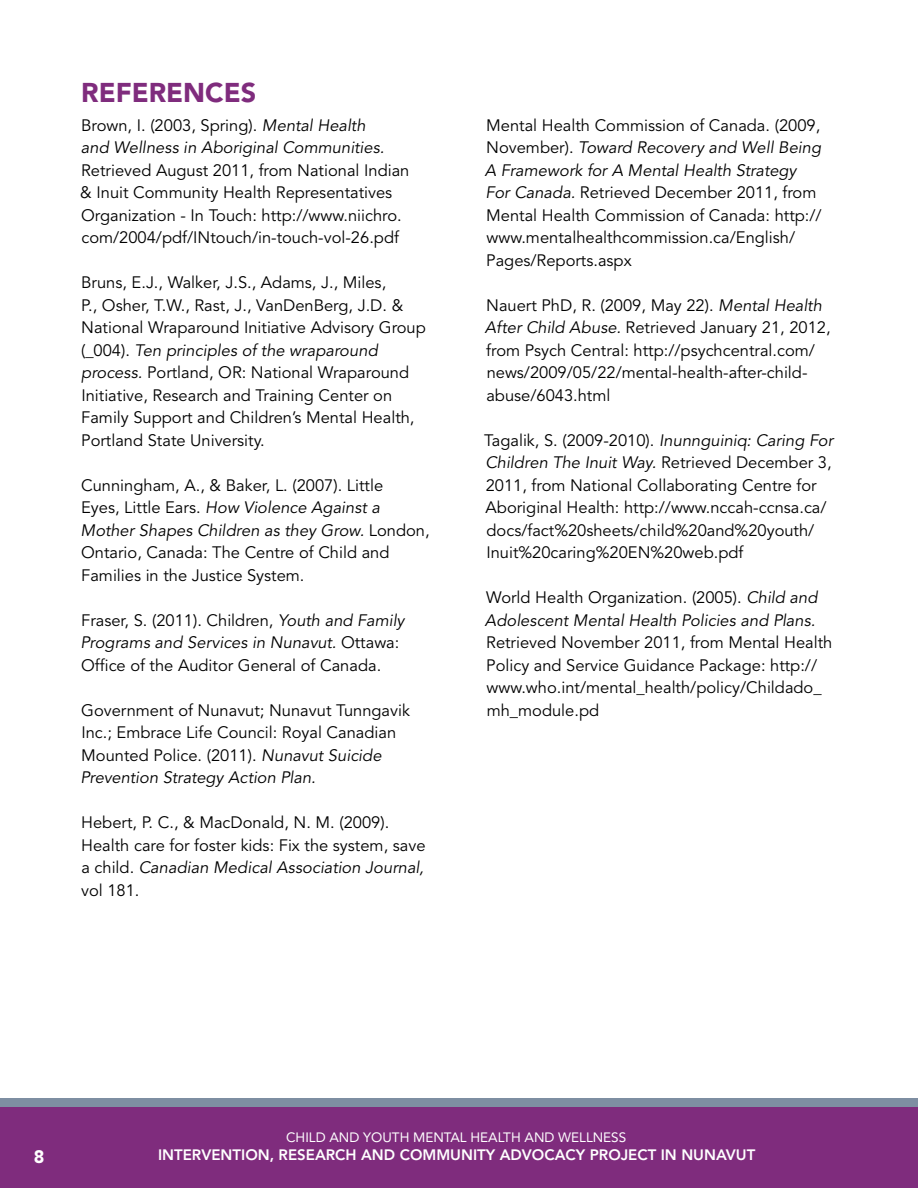
<style>
.page{position:relative;width:918px;height:1188px;background:#fff}
.page>*{position:absolute;margin:0;border:0;box-sizing:border-box;transform-origin:0 0}
.t1{font:900 27px "Avenir";color:#7f2c7d}
.t2{font:900 18px "Avenir";color:#fff}
.t3{font:16.5px/22.5px "Avenir";color:#000}
.t4{font:italic 16.5px/22.5px "Avenir";color:#000}
.t5{font:800 15px "Avenir";color:#fff}
.t6{font:13.5px "Avenir";color:#fff}
.s1{font-style:normal}
.s2{font-style:italic}
</style>
<div class="page">
<div style="left:0;top:1107px;width:918px;height:81px;background:#7f2c7d"></div>
<div style="left:0;top:1098px;width:918px;height:9px;background:#7e8ea2"></div>
<h1 class="t1" style="left:81px;top:76px;width:34px">REFE</h1>
<h1 class="t1" style="left:149px;top:76px;width:91px">RENCES</h1>
<p class="t4" style="left:81px;top:114px;width:305px"><span class="s1">Brown, I. (2003, Spring).</span> Mental Health and Wellness in Aboriginal Communities.</p>
<p class="t3" style="left:80px;top:159px;width:331px">Retrieved August 2011, from National Indian &amp; Inuit Community Health Representatives Organization - In Touch: http://www.niichro. com/2004/pdf/INtouch/in-touch-vol-26.pdf</p>
<p class="t3" style="left:81px;top:272px;width:346px">Bruns, E.J., Walker, J.S., Adams, J., Miles,<br>P., Osher, T.W., Rast, J., VanDenBerg, J.D. &amp; National Wraparound Initiative Advisory Group (_004). <span class="s2">Ten principles of the wraparound process.</span> Portland, OR: National Wraparound Initiative, Research and Training Center on Family Support and Children’s Mental Health, Portland State University.</p>
<p class="t3" style="left:81px;top:474px;width:351px">Cunningham, A., &amp; Baker, L. (2007). Little<br>Eyes, Little Ears. <span class="s2">How Violence Against a Mother Shapes Children as they Grow.</span> London, Ontario, Canada: The Centre of Child and Families in the Justice System.</p>
<p class="t3" style="left:81px;top:609px;width:325px">Fraser, S. (2011). Children, <span class="s2">Youth and Family<br>Programs and Services in Nunavut.</span> Ottawa:<br>Office of the Auditor General of Canada.</p>
<p class="t3" style="left:81px;top:699px;width:331px">Government of Nunavut; Nunavut Tunngavik Inc.; Embrace Life Council: Royal Canadian Mounted Police. (2011). <span class="s2">Nunavut Suicide Prevention Strategy Action Plan.</span></p>
<p class="t3" style="left:81px;top:812px;width:346px">Hebert, P. C., &amp; MacDonald, N. M. (2009).<br>Health care for foster kids: Fix the system, save a child. <span class="s2">Canadian Medical Association Journal, </span>vol 181.</p>
<p class="t3" style="left:485px;top:114px;width:338px">Mental Health Commission of Canada. (2009, November). <span class="s2">Toward Recovery and Well Being A Framework for A Mental Health Strategy For Canada.</span> Retrieved December 2011, from Mental Health Commission of Canada: http:// www.mentalhealthcommission.ca/English/ Pages/Reports.aspx</p>
<p class="t3" style="left:485px;top:294px;width:347px">Nauert PhD, R. (2009, May 22). <span class="s2">Mental Health After Child Abuse.</span> Retrieved January 21, 2012, from Psych Central: http://psychcentral.com/ news/2009/05/22/mental-health-after-child&shy;abuse/6043.html</p>
<p class="t3" style="left:484px;top:429px;width:351px">Tagalik, S. (2009-2010). <span class="s2">Inunnguiniq: Caring For Children The Inuit Way.</span> Retrieved December 3, 2011, from National Collaborating Centre for Aboriginal Health: http://www.nccah-ccnsa.ca/ docs/fact%20sheets/child%20and%20youth/ Inuit%20caring%20EN%20web.pdf</p>
<p class="t4" style="left:485px;top:587px;width:334px"><span class="s1">World Health Organization. (2005).</span> Child and<br>Adolescent Mental Health Policies and Plans.</p>
<p class="t3" style="left:486px;top:632px;width:348px">Retrieved November 2011, from Mental Health Policy and Service Guidance Package: http:// www.who.int/mental_health/policy/Childado_ mh_module.pd</p>
<p class="t2" style="left:34px;top:1146px;width:12px">8</p>
<p class="t6" style="left:286px;top:1130px;width:342px">CHILD AND YOUTH MENTAL HEALTH AND WELLNESS</p>
<p class="t5" style="left:158px;top:1146px;width:599px">INTERVENTION, RESEARCH AND COMMUNITY ADVOCACY PROJECT IN NUNAVUT</p>
</div>
